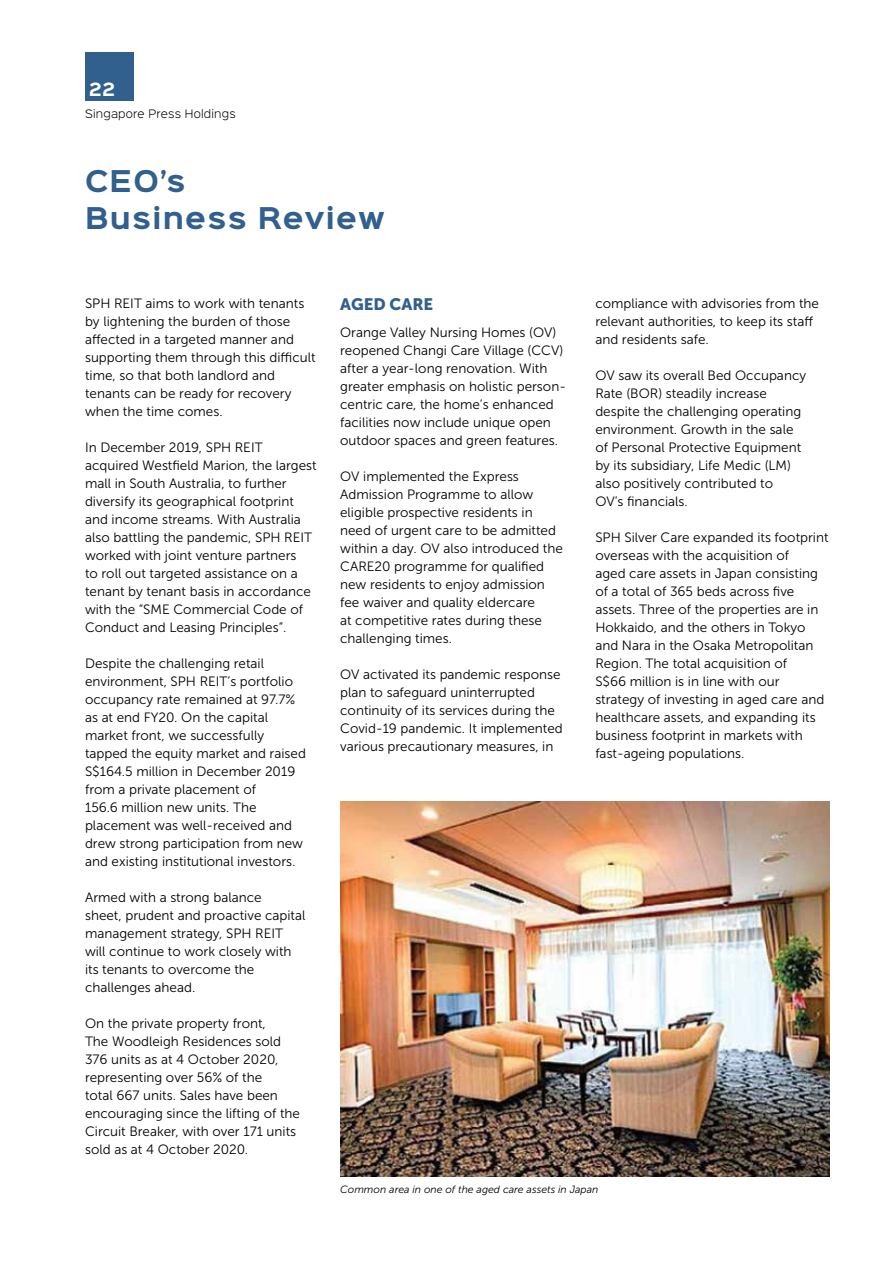
<style>
.page{position:relative;width:893px;height:1263px;background:#fff}
.page>*{position:absolute;margin:0;border:0;box-sizing:border-box;transform-origin:0 0}
.t1{font:700 27px/37.5px "Sinkin Sans 700";letter-spacing:.05em;color:#315f8e}
.t2{font:16.5px "Museo Sans 900";color:#315f8e}
.t3{font:700 16.5px "Sinkin Sans 700";color:#fff}
.t4{font:13.5px/18px "Museo Sans 300";color:#000}
.t5{font:italic 10.5px "Museo Sans 300";color:#000}
.t6{font:300 10.5px "Sinkin Sans 300";letter-spacing:.02em;color:#000}
</style>
<div class="page">
<img style="left:340px;top:801px;width:489px;height:375px">
<div style="left:85px;top:52px;width:49px;height:48px;background:#315f8e"></div>
<p class="t3" style="left:89px;top:81px;width:27px">22</p>
<p class="t6" style="left:85px;top:106px;width:152px">Singapore Press Holdings</p>
<h1 class="t1" style="left:85px;top:164px;width:301px">CEO’s<br>Business Review</h1>
<p class="t4" style="left:85px;top:294px;width:232px">SPH REIT aims to work with tenants by lightening the burden of those affected in a targeted manner and supporting them through this difficult time, so that both landlord and tenants can be ready for recovery when the time comes.</p>
<p class="t4" style="left:85px;top:438px;width:233px">In December 2019, SPH REIT acquired Westfield Marion, the largest mall in South Australia, to further diversify its geographical footprint and income streams. With Australia also battling the pandemic, SPH REIT worked with joint venture partners<br>to roll out targeted assistance on a tenant by tenant basis in accordance with the “SME Commercial Code of Conduct and Leasing Principles”.</p>
<p class="t4" style="left:85px;top:654px;width:222px">Despite the challenging retail environment, SPH REIT’s portfolio occupancy rate remained at 97.7% as at end FY20. On the capital market front, we successfully tapped the equity market and raised<br>S$164.5 million in December 2019 from a private placement of<br>156.6 million new units. The placement was well-received and drew strong participation from new and existing institutional investors.</p>
<p class="t4" style="left:85px;top:888px;width:222px">Armed with a strong balance<br>sheet, prudent and proactive capital management strategy, SPH REIT will continue to work closely with its tenants to overcome the challenges ahead.</p>
<p class="t4" style="left:85px;top:1014px;width:217px">On the private property front,<br>The Woodleigh Residences sold<br>376 units as at 4 October 2020, representing over 56% of the<br>total 667 units. Sales have been encouraging since the lifting of the<br>Circuit Breaker, with over 171 units sold as at 4 October 2020.</p>
<p class="t2" style="left:340px;top:295px;width:95px">AGED CARE</p>
<p class="t4" style="left:340px;top:323px;width:227px">Orange Valley Nursing Homes (OV) reopened Changi Care Village (CCV) after a year-long renovation. With greater emphasis on holistic person&shy;centric care, the home’s enhanced facilities now include unique open outdoor spaces and green features.</p>
<p class="t4" style="left:340px;top:467px;width:224px">OV implemented the Express<br>Admission Programme to allow eligible prospective residents in need of urgent care to be admitted within a day. OV also introduced the<br>CARE20 programme for qualified new residents to enjoy admission fee waiver and quality eldercare<br>at competitive rates during these challenging times.</p>
<p class="t4" style="left:340px;top:665px;width:224px">OV activated its pandemic response plan to safeguard uninterrupted continuity of its services during the Covid-19 pandemic. It implemented various precautionary measures, in</p>
<p class="t4" style="left:595px;top:294px;width:225px">compliance with advisories from the relevant authorities, to keep its staff and residents safe.</p>
<p class="t4" style="left:595px;top:366px;width:212px">OV saw its overall Bed Occupancy<br>Rate (BOR) steadily increase despite the challenging operating environment. Growth in the sale of Personal Protective Equipment by its subsidiary, Life Medic (LM) also positively contributed to<br>OV’s financials.</p>
<p class="t4" style="left:595px;top:528px;width:235px">SPH Silver Care expanded its footprint overseas with the acquisition of<br>aged care assets in Japan consisting of a total of 365 beds across five assets. Three of the properties are in Hokkaido, and the others in Tokyo and Nara in the Osaka Metropolitan Region. The total acquisition of<br>S$66 million is in line with our strategy of investing in aged care and healthcare assets, and expanding its business footprint in markets with fast-ageing populations.</p>
<p class="t5" style="left:340px;top:1183px;width:260px">Common area in one of the aged care assets in Japan</p>
</div>
